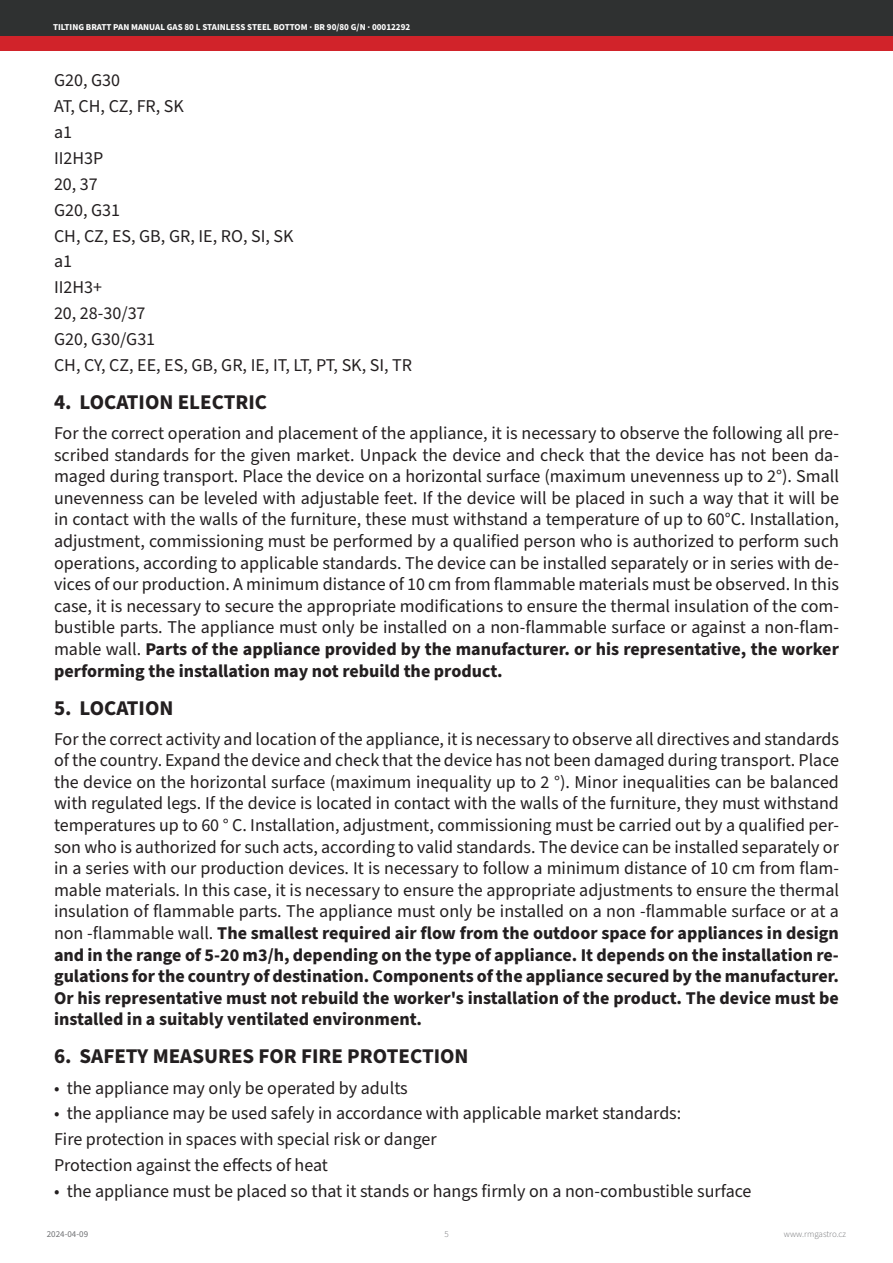
<style>
.page{position:relative;width:893px;height:1263px;background:#fff}
.page>*{position:absolute;margin:0;border:0;box-sizing:border-box;transform-origin:0 0}
.t1{font:700 21px "Source Sans Pro";color:#231f20}
.Paragraph{font:18px/21.6px "Source Sans Pro";color:#231f20;text-align:justify}
.t2{font:700 9px "Source Sans Pro";color:#fff}
.t3{font:300 9px "Source Sans Pro";color:#6f7073}
.t4{font:9px "Source Sans Pro";color:#6f7073}
.s1{font-weight:700}
</style>
<div class="page">
<div style="left:0;top:0;width:893px;height:51px;background:#d1232a"></div>
<div style="left:0;top:0;width:893px;height:36px;background:#2f3131"></div>
<p class="t2" style="left:53px;top:21px;width:359px">TILTING BRATT PAN MANUAL GAS 80 L STAINLESS STEEL BOTTOM · BR 90/80 G/N · 00012292</p>
<p class="Paragraph" style="left:54px;top:70px;width:68px">G20, G30</p>
<p class="Paragraph" style="left:54px;top:96px;width:131px">AT, CH, CZ, FR, SK</p>
<p class="Paragraph" style="left:54px;top:122px;width:20px">a1</p>
<p class="Paragraph" style="left:54px;top:148px;width:51px">II2H3P</p>
<p class="Paragraph" style="left:54px;top:174px;width:45px">20, 37</p>
<p class="Paragraph" style="left:54px;top:200px;width:68px">G20, G31</p>
<p class="Paragraph" style="left:54px;top:225px;width:241px">CH, CZ, ES, GB, GR, IE, RO, SI, SK</p>
<p class="Paragraph" style="left:54px;top:251px;width:20px">a1</p>
<p class="Paragraph" style="left:54px;top:277px;width:50px">II2H3+</p>
<p class="Paragraph" style="left:54px;top:303px;width:93px">20, 28-30/37</p>
<p class="Paragraph" style="left:54px;top:329px;width:103px">G20, G30/G31</p>
<p class="Paragraph" style="left:54px;top:355px;width:360px">CH, CY, CZ, EE, ES, GB, GR, IE, IT, LT, PT, SK, SI, TR</p>
<p class="t1" style="left:54px;top:388px;width:215px">4. LOCATION ELECTRIC</p>
<p class="Paragraph" style="left:54px;top:423px;width:787px">For the correct operation and placement of the appliance, it is necessary to observe the following all pre&shy;scribed standards for the given market. Unpack the device and check that the device has not been da&shy;maged during transport. Place the device on a horizontal surface (maximum unevenness up to 2°). Small unevenness can be leveled with adjustable feet. If the device will be placed in such a way that it will be in contact with the walls of the furniture, these must withstand a temperature of up to 60°C. Installation, adjustment, commissioning must be performed by a qualified person who is authorized to perform such operations, according to applicable standards. The device can be installed separately or in series with de&shy;vices of our production. A minimum distance of 10 cm from flammable materials must be observed. In this case, it is necessary to secure the appropriate modifications to ensure the thermal insulation of the com&shy;bustible parts. The appliance must only be installed on a non-flammable surface or against a non-flam&shy;mable wall. <span class="s1">Parts of the appliance provided by the manufacturer. or his representative, the worker performing the installation may not rebuild the product.</span></p>
<p class="t1" style="left:54px;top:693px;width:121px">5. LOCATION</p>
<p class="Paragraph" style="left:54px;top:728px;width:787px">For the correct activity and location of the appliance, it is necessary to observe all directives and standards of the country. Expand the device and check that the device has not been damaged during transport. Place the device on the horizontal surface (maximum inequality up to 2 °). Minor inequalities can be balanced with regulated legs. If the device is located in contact with the walls of the furniture, they must withstand temperatures up to 60 ° C. Installation, adjustment, commissioning must be carried out by a qualified per&shy;son who is authorized for such acts, according to valid standards. The device can be installed separately or in a series with our production devices. It is necessary to follow a minimum distance of 10 cm from flam&shy;mable materials. In this case, it is necessary to ensure the appropriate adjustments to ensure the thermal insulation of flammable parts. The appliance must only be installed on a non -flammable surface or at a non -flammable wall. <span class="s1">The smallest required air flow from the outdoor space for appliances in design and in the range of 5-20 m3/h, depending on the type of appliance. It depends on the installation re&shy;gulations for the country of destination. Components of the appliance secured by the manufacturer.<br>Or his representative must not rebuild the worker's installation of the product. The device must be installed in a suitably ventilated environment.</span></p>
<p class="t1" style="left:54px;top:1042px;width:416px">6. SAFETY MEASURES FOR FIRE PROTECTION</p>
<p class="Paragraph" style="left:54px;top:1077px;width:355px">• the appliance may only be operated by adults</p>
<p class="Paragraph" style="left:54px;top:1103px;width:629px">• the appliance may be used safely in accordance with applicable market standards:</p>
<p class="Paragraph" style="left:54px;top:1129px;width:384px">Fire protection in spaces with special risk or danger</p>
<p class="Paragraph" style="left:54px;top:1155px;width:276px">Protection against the effects of heat</p>
<p class="Paragraph" style="left:54px;top:1181px;width:699px">• the appliance must be placed so that it stands or hangs firmly on a non-combustible surface</p>
<p class="t4" style="left:47px;top:1228px;width:43px">2024-04-09</p>
<p class="t3" style="left:784px;top:1228px;width:64px">www.rmgastro.cz</p>
<p class="t3" style="left:444px;top:1228px;width:6px">5</p>
</div>
